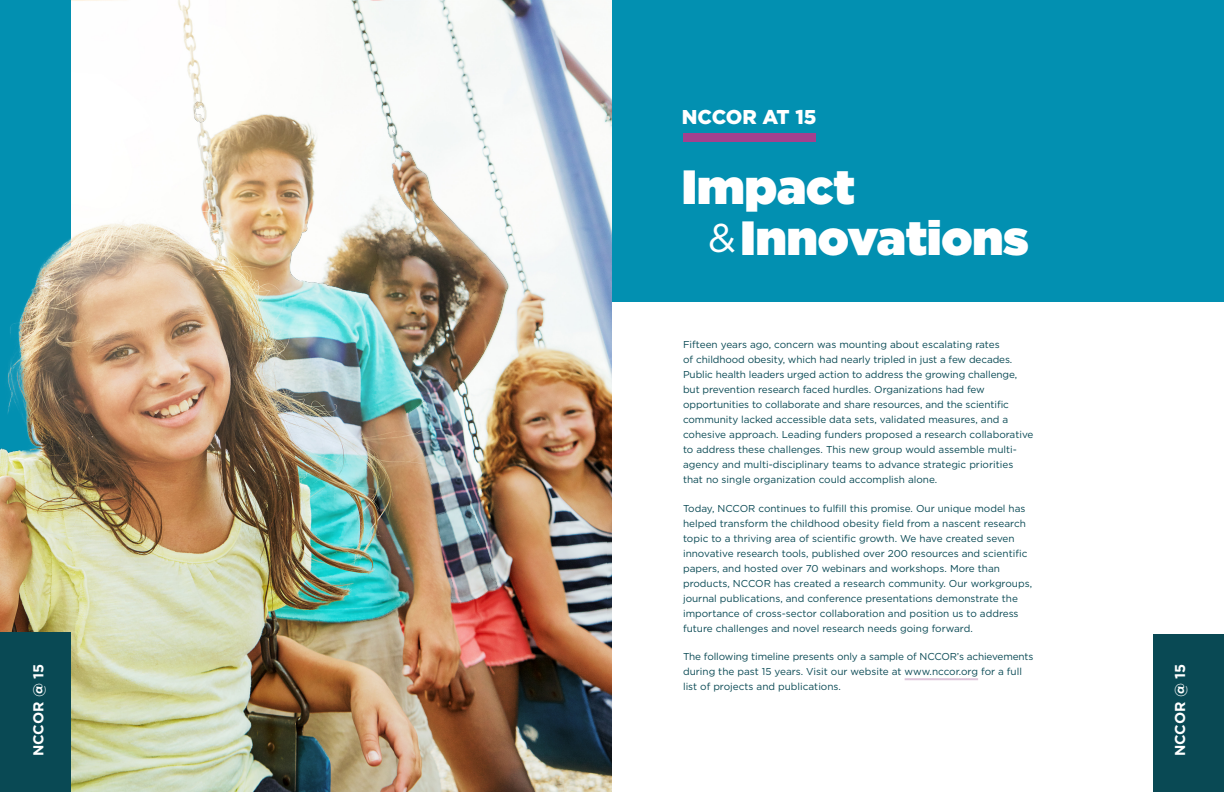
<style>
.page{position:relative;width:1224px;height:792px;background:#fff}
.page>*{position:absolute;margin:0;border:0;box-sizing:border-box;transform-origin:0 0}
.t1{font:900 48px "Gotham";color:#fff}
.t2{font:40px "Gotham";color:#fff}
.t3{font:900 20px "Gotham";letter-spacing:-.01em;color:#fff}
.t4{font:700 14.4px "Gotham";color:#fff}
.Intro_text{font:10px/15px "Gotham";color:#094954}
</style>
<div class="page">
<img style="left:71px;top:92px;width:541px;height:700px">
<div style="left:612px;top:0;width:612px;height:302px;background:#0290b1"></div>
<div style="left:683px;top:134px;width:133px;height:8px;background:#a3418e"></div>
<div style="left:0;top:632px;width:71px;height:160px;background:#094954"></div>
<div style="left:1153px;top:635px;width:71px;height:157px;background:#094954"></div>
<hr style="left:905px;top:678px;width:73px;height:2px;background:#dfc5da">
<img style="left:0;top:0;width:607px;height:631px">
<p class="t4" style="left:29px;top:756px;width:94px;rotate:-90deg">NCCOR @ 15</p>
<p class="t3" style="left:682px;top:103px;width:136px">NCCOR AT 15</p>
<p class="t1" style="left:682px;top:152px;width:174px">Impact</p>
<p class="t2" style="left:708px;top:213px;width:29px">&amp;</p>
<p class="t1" style="left:741px;top:204px;width:290px">Innovations</p>
<p class="Intro_text" style="left:683px;top:337px;width:352px">Fifteen years ago, concern was mounting about escalating rates<br>of childhood obesity, which had nearly tripled in just a few decades.<br>Public health leaders urged action to address the growing challenge, but prevention research faced hurdles. Organizations had few opportunities to collaborate and share resources, and the scientific community lacked accessible data sets, validated measures, and a cohesive approach. Leading funders proposed a research collaborative to address these challenges. This new group would assemble multi&shy;agency and multi-disciplinary teams to advance strategic priorities that no single organization could accomplish alone.</p>
<p class="Intro_text" style="left:683px;top:500px;width:351px">Today, NCCOR continues to fulfill this promise. Our unique model has helped transform the childhood obesity field from a nascent research topic to a thriving area of scientific growth. We have created seven innovative research tools, published over 200 resources and scientific papers, and hosted over 70 webinars and workshops. More than products, NCCOR has created a research community. Our workgroups, journal publications, and conference presentations demonstrate the importance of cross-sector collaboration and position us to address future challenges and novel research needs going forward.</p>
<p class="Intro_text" style="left:683px;top:649px;width:352px">The following timeline presents only a sample of NCCOR’s achievements during the past 15 years. Visit our website at www.nccor.org for a full list of projects and publications.</p>
<p class="t4" style="left:1170px;top:756px;width:94px;rotate:-90deg">NCCOR @ 15</p>
</div>
